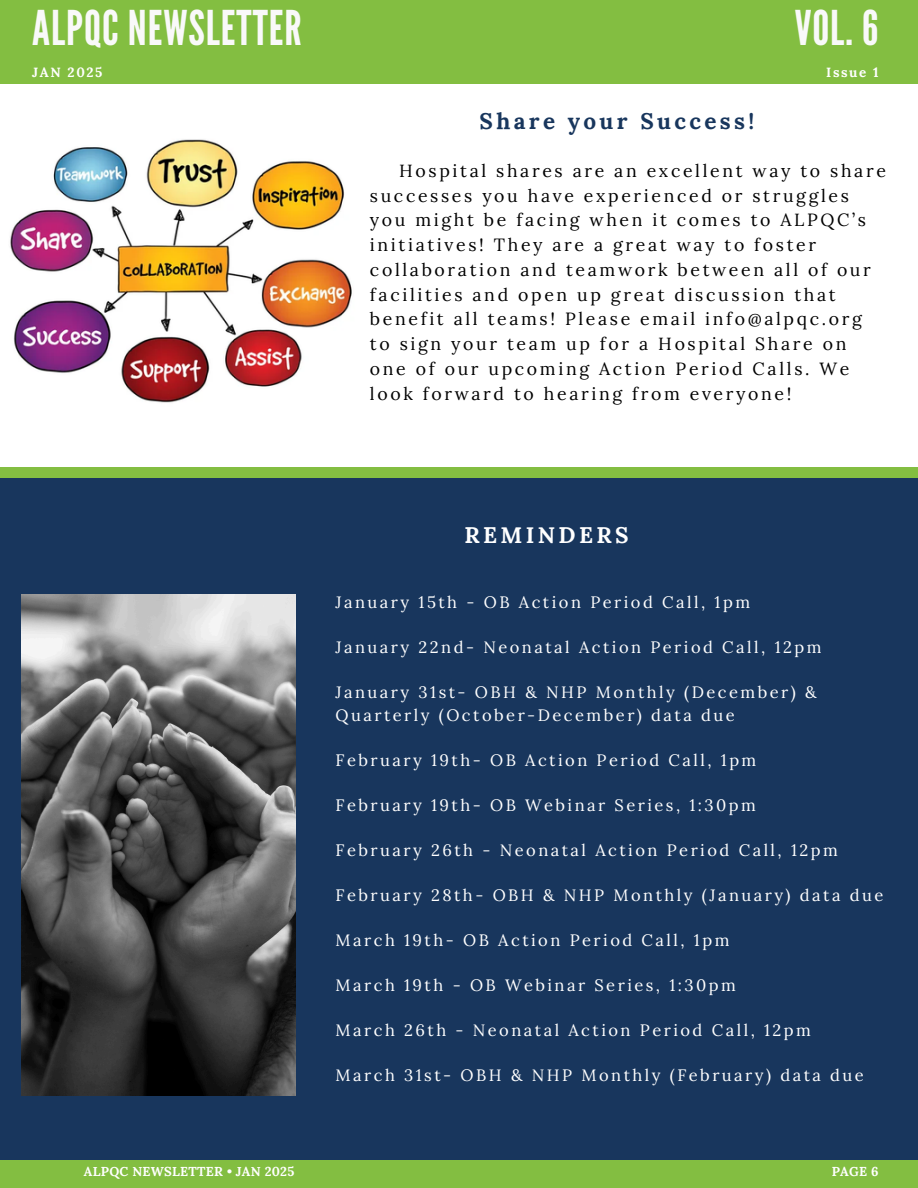
<style>
.page{position:relative;width:918px;height:1188px;background:#fff}
.page>*{position:absolute;margin:0;border:0;box-sizing:border-box;transform-origin:0 0}
.t1{font:47.85px "League Gothic";letter-spacing:.02em;color:#f9f9f9}
.t2{font:700 22.5px "Lora";letter-spacing:.15em;color:#18365d}
.t3{font:700 22.5px "Lora";letter-spacing:.15em;color:#fff}
.t4{font:17.7px/24.8px "Lora";letter-spacing:.15em;color:#000}
.t5{font:16.5px/22.5px "Lora";letter-spacing:.15em;color:#fff}
.t6{font:700 13.35px "Lora";letter-spacing:.12em;color:#fff}
.t7{font:700 12.9px "Lora";letter-spacing:.02em;color:#fff}
</style>
<div class="page">
<div style="left:0;top:0;width:918px;height:83px;background:#83be41"></div>
<div style="left:0;top:1160px;width:918px;height:28px;background:#83be41"></div>
<div style="left:0;top:478px;width:918px;height:682px;background:#18365d"></div>
<img style="left:10px;top:139px;width:342px;height:264px">
<img style="left:21px;top:594px;width:275px;height:502px">
<div style="left:0;top:467px;width:918px;height:11px;background:#83be41"></div>
<h4 class="t1" style="left:32px;top:0;width:271px">ALPQC NEWSLETTER</h4>
<h4 class="t6" style="left:32px;top:63px;width:72px">JAN 2025</h4>
<h4 class="t1" style="left:795px;top:0;width:85px">VOL. 6</h4>
<h4 class="t6" style="left:826px;top:63px;width:54px">Issue 1</h4>
<h4 class="t2" style="left:480px;top:106px;width:276px">Share your Success!</h4>
<h4 class="t4" style="left:370px;top:158px;width:517px;text-indent:29px">Hospital shares are an excellent way to share successes you have experienced or struggles you might be facing when it comes to ALPQC’s initiatives! They are a great way to foster collaboration and teamwork between all of our facilities and open up great discussion that benefit all teams! Please email info@alpqc.org to sign your team up for a Hospital Share on one of our upcoming Action Period Calls. We look forward to hearing from everyone!</h4>
<h4 class="t3" style="left:464px;top:521px;width:166px">REMINDERS</h4>
<p class="t5" style="left:336px;top:591px;width:416px">January 15th - OB Action Period Call, 1pm</p>
<h1 class="t5" style="left:336px;top:636px;width:487px">January 22nd- Neonatal Action Period Call, 12pm</h1>
<h5 class="t5" style="left:336px;top:681px;width:483px">January 31st- OBH &amp; NHP Monthly (December) &amp;<br>Quarterly (October-December) data due</h5>
<h1 class="t5" style="left:336px;top:748px;width:422px">February 19th- OB Action Period Call, 1pm</h1>
<p class="t5" style="left:336px;top:793px;width:422px">February 19th- OB Webinar Series, 1:30pm</p>
<p class="t5" style="left:336px;top:838px;width:504px">February 26th - Neonatal Action Period Call, 12pm</p>
<h3 class="t5" style="left:336px;top:883px;width:549px">February 28th- OBH &amp; NHP Monthly (January) data due</h3>
<h4 class="t5" style="left:336px;top:928px;width:395px">March 19th- OB Action Period Call, 1pm</h4>
<h2 class="t5" style="left:336px;top:973px;width:402px">March 19th - OB Webinar Series, 1:30pm</h2>
<p class="t5" style="left:336px;top:1018px;width:477px">March 26th - Neonatal Action Period Call, 12pm</p>
<h4 class="t5" style="left:336px;top:1063px;width:530px">March 31st- OBH &amp; NHP Monthly (February) data due</h4>
<h4 class="t7" style="left:84px;top:1163px;width:212px">ALPQC NEWSLETTER • JAN 2025</h4>
<h4 class="t7" style="left:832px;top:1163px;width:48px">PAGE 6</h4>
</div>
